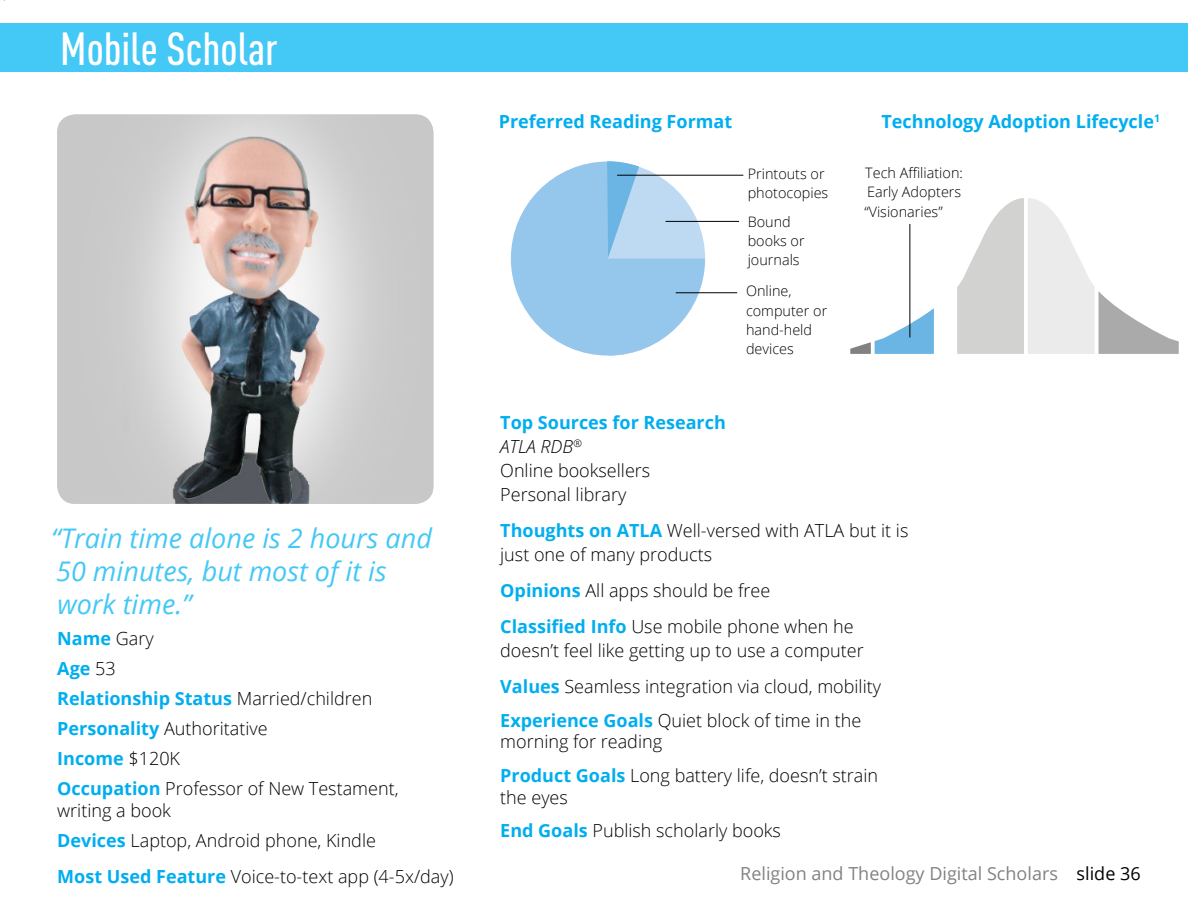
<style>
.page{position:relative;width:1188px;height:918px;background:#fff}
.page>*{position:absolute;margin:0;border:0;box-sizing:border-box;transform-origin:0 0}
.t1{font:500 45.75px "DIN Cond";color:#fff}
.t2{font:italic 27px/33px "Open Sans";color:#44c8f5}
.t3{font:300 18px/30px "Open Sans";color:#000}
.t4{font:700 18px "Open Sans";color:#00aeef}
.t5{font:18px "Open Sans";color:#808285}
.t6{font:300 14.4px/19.2px "Open Sans";color:#000}
.s1{font-weight:700;color:#00aeef}
.s2{font-style:italic}
.s3{color:#000}
</style>
<div class="page">
<div style="left:0;top:24px;width:1188px;height:48px;background:#44c8f5"></div>
<img style="left:57px;top:115px;width:376px;height:389px">
<svg style="left:511px;top:161px;width:194px;height:195px"></svg>
<hr style="left:617px;top:175px;width:126px;height:1px;background:#000">
<hr style="left:666px;top:221px;width:73px;height:1px;background:#000">
<hr style="left:676px;top:293px;width:61px;height:1px;background:#000">
<svg style="left:850px;top:308px;width:84px;height:46px"></svg>
<svg style="left:957px;top:198px;width:222px;height:156px"></svg>
<hr style="left:910px;top:224px;width:1px;height:113px;background:#000">
<h1 class="t1" style="left:60px;top:22px;width:219px">Mobile Scholar</h1>
<h2 class="t2" style="left:51px;top:521px;width:382px">“Train time alone is 2 hours and<br>50 minutes, but most of it is work time.”</h2>
<p class="t3" style="left:57px;top:623px;width:343px"><span class="s1">Name</span> Gary<br><span class="s1">Age</span> 53<br><span class="s1">Relationship Status</span> Married/children<br><span class="s1">Personality</span> Authoritative<br><span class="s1">Income</span> $120K<br><span class="s1">Occupation</span> Professor of New Testament,</p>
<p class="t3" style="left:57px;top:795px;width:320px">writing a book<br><span class="s1">Devices</span> Laptop, Android phone, Kindle</p>
<p class="t3" style="left:57px;top:861px;width:398px"><span class="s1">Most Used Feature</span> Voice-to-text app (4-5x/day)</p>
<p class="t4" style="left:499px;top:109px;width:235px">Preferred Reading Format</p>
<p class="t6" style="left:748px;top:164px;width:82px">Printouts or photocopies</p>
<p class="t6" style="left:748px;top:212px;width:58px">Bound books or journals</p>
<p class="t6" style="left:746px;top:281px;width:83px">Online, computer or hand-held devices</p>
<p class="t4" style="left:881px;top:109px;width:280px">Technology Adoption Lifecycle<sup>1</sup></p>
<p class="t6" style="left:864px;top:163px;width:100px;text-align:justify">Tech Affiliation:<br>Early Adopters “Visionaries”</p>
<p class="t3" style="left:500px;top:410px;width:227px;line-height:24px"><span class="s1">Top Sources for Research<br></span><span class="s2">ATLA RDB</span><sup>®<br></sup>Online booksellers<br>Personal library</p>
<p class="t3" style="left:500px;top:518px;width:410px;line-height:24px"><span class="s1">Thoughts on ATLA</span> Well-versed with ATLA but it is just one of many products</p>
<p class="t3" style="left:500px;top:572px;width:355px;line-height:36px"><span class="s1">Opinions</span> All apps should be free<br><span class="s1">Classified Info</span> Use mobile phone when he</p>
<p class="t3" style="left:500px;top:632px;width:382px;line-height:36px">doesn’t feel like getting up to use a computer<br><span class="s1">Values</span> Seamless integration via cloud, mobility</p>
<p class="t3" style="left:500px;top:709px;width:363px;line-height:21.6px"><span class="s1">Experience Goals</span> Quiet block of time in the morning for reading</p>
<p class="t3" style="left:500px;top:764px;width:379px;line-height:21.6px"><span class="s1">Product Goals</span> Long battery life, doesn’t strain the eyes</p>
<p class="t3" style="left:500px;top:815px;width:282px"><span class="s1">End Goals</span> Publish scholarly books</p>
<p class="t5" style="left:740px;top:862px;width:402px">Religion and Theology Digital Scholars <span class="s3">slide 36</span></p>
</div>
